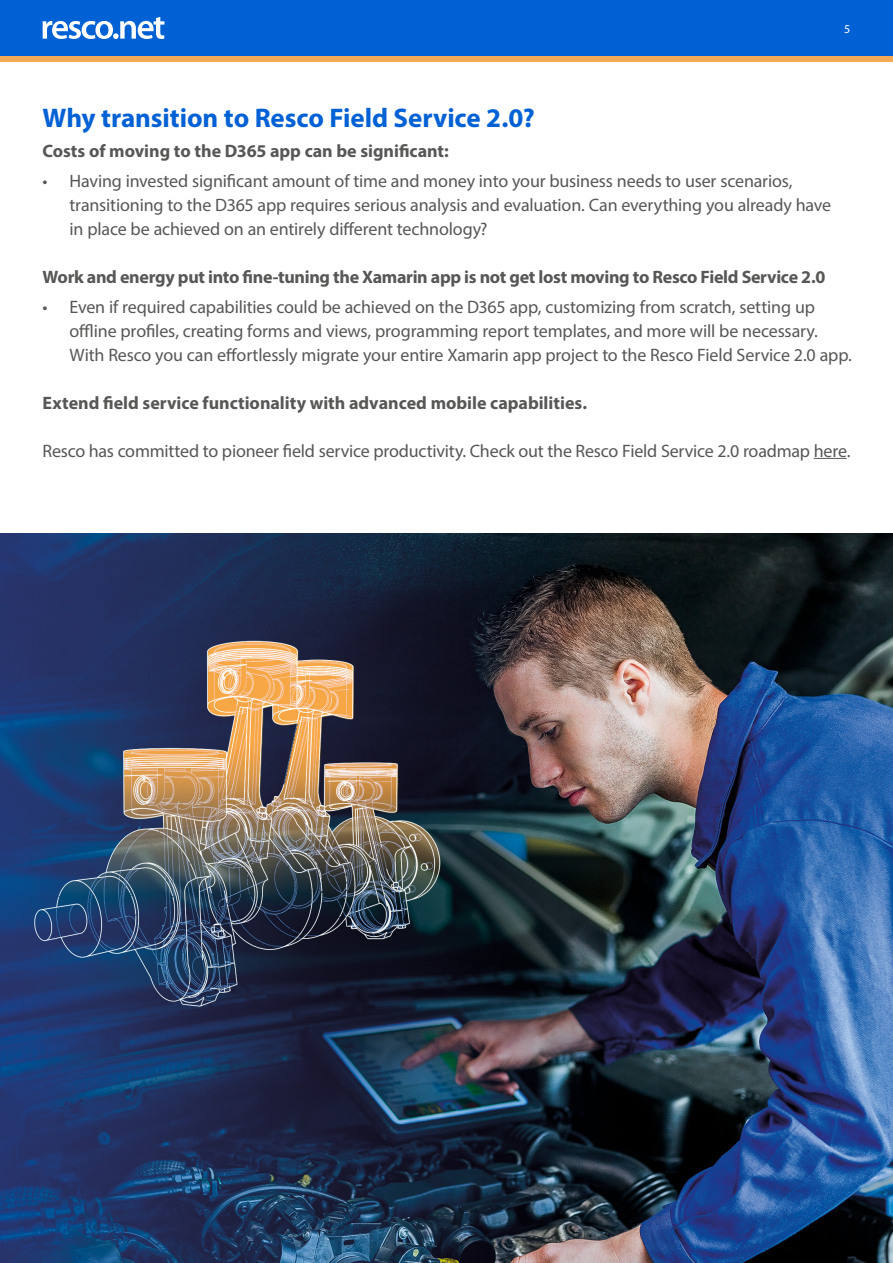
<style>
.page{position:relative;width:893px;height:1263px;background:#fff}
.page>*{position:absolute;margin:0;border:0;box-sizing:border-box;transform-origin:0 0}
.t1{font:700 27px "Myriad Pro";letter-spacing:-.005em;color:#0061d5}
.t2{font:18px/24px "Myriad Pro";letter-spacing:-.01em;color:#575756}
.t3{font:700 18px "Myriad Pro";letter-spacing:-.005em;color:#575756}
.t4{font:12px "Myriad Pro";color:#fff}
</style>
<div class="page">
<div style="left:0;top:0;width:893px;height:56px;background:#0061d5"></div>
<div style="left:0;top:56px;width:893px;height:6px;background:#f2a854"></div>
<svg style="left:43px;top:17px;width:121px;height:22px"></svg>
<hr style="left:814px;top:458px;width:33px;height:1px;background:#575756">
<img style="left:0;top:534px;width:893px;height:729px">
<p class="t4" style="left:844px;top:22px;width:8px">5</p>
<h1 class="t1" style="left:43px;top:100px;width:494px">Why transition to Resco Field Service 2.0?</h1>
<p class="t3" style="left:43px;top:139px;width:408px">Costs of moving to the D365 app can be significant:</p>
<p class="t2" style="left:70px;top:168px;width:763px;text-indent:-27px">• Having invested significant amount of time and money into your business needs to user scenarios, transitioning to the D365 app requires serious analysis and evaluation. Can everything you already have in place be achieved on an entirely different technology?</p>
<p class="t3" style="left:43px;top:265px;width:784px">Work and energy put into fine-tuning the Xamarin app is not get lost moving to Resco Field Service 2.0</p>
<p class="t2" style="left:70px;top:294px;width:784px;text-indent:-27px">• Even if required capabilities could be achieved on the D365 app, customizing from scratch, setting up offline profiles, creating forms and views, programming report templates, and more will be necessary.<br>With Resco you can effortlessly migrate your entire Xamarin app project to the Resco Field Service 2.0 app.</p>
<p class="t3" style="left:43px;top:391px;width:546px">Extend field service functionality with advanced mobile capabilities.</p>
<p class="t2" style="left:43px;top:438px;width:809px">Resco has committed to pioneer field service productivity. Check out the Resco Field Service 2.0 roadmap here.</p>
</div>
